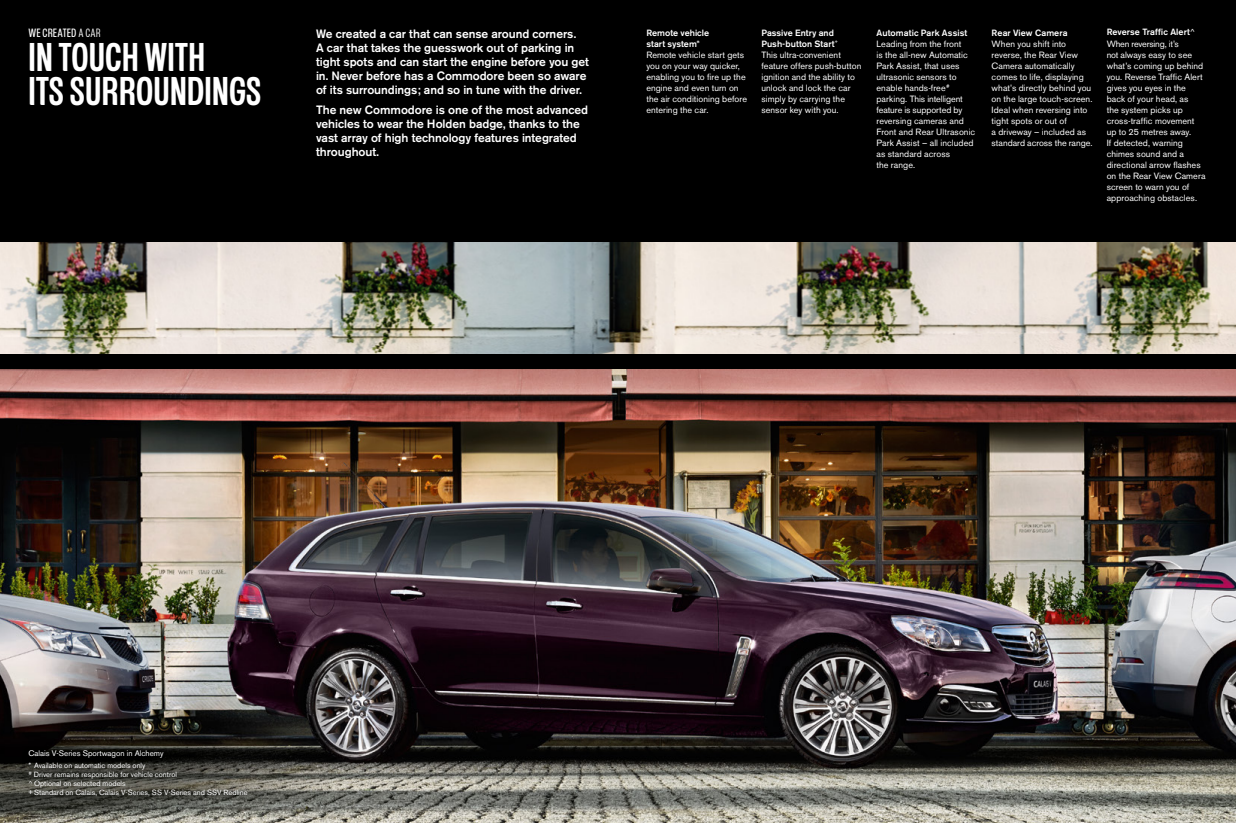
<style>
.page{position:relative;width:1236px;height:823px;background:#fff}
.page>*{position:absolute;margin:0;border:0;box-sizing:border-box;transform-origin:0 0}
.t1{font:40px/34px "Roary Headline";letter-spacing:.01em;color:#fff}
.t2{font:500 12px/14px "Akzidenz Grotesk BE";letter-spacing:-.005em;color:#fff}
.t3{font:500 12px "Roary";letter-spacing:.015em;color:#fff}
.t4{font:9px/11px "Akzidenz Grotesk BE";letter-spacing:.005em;color:#fff}
.t5{font:500 9px "Akzidenz Grotesk BE";letter-spacing:.005em;color:#fff}
.t6{font:8px "Akzidenz Grotesk BE";color:#fff}
.t7{font:7.5px/9px "Akzidenz Grotesk BE";color:#fff}
.s1{font-weight:300}
.s2{font-weight:500}
.s3{font-family:"GM Sans"}
</style>
<div class="page">
<img style="left:0;top:369px;width:1236px;height:453px">
<div style="left:23px;top:744px;width:230px;height:56px;background:#000;opacity:.5"></div>
<img style="left:0;top:241px;width:1236px;height:113px">
<div style="left:0;top:354px;width:1236px;height:15px;background:#000"></div>
<div style="left:0;top:0;width:1236px;height:241px;background:#000"></div>
<h2 class="t3" style="left:28px;top:27px;width:74px">WE CREATED <span class="s1">A CAR</span></h2>
<h1 class="t1" style="left:28px;top:41px;width:234px">IN TOUCH WITH<br>ITS SURROUNDINGS</h1>
<p class="t2" style="left:316px;top:27px;width:274px">We created a car that can sense around corners.<br>A car that takes the guesswork out of parking in tight spots and can start the engine before you get in. Never before has a Commodore been so aware of its surroundings; and so in tune with the driver.</p>
<h2 class="t2" style="left:316px;top:102px;width:274px">The new Commodore is one of the most advanced vehicles to wear the Holden badge, thanks to the vast array of high technology features integrated throughout.</h2>
<p class="t4" style="left:646px;top:27px;width:102px"><span class="s2">Remote vehicle<br>start system</span><span class="s3">*<br></span>Remote vehicle start gets you on your way quicker, enabling you to fire up the engine and even turn on the air conditioning before entering the car.</p>
<p class="t4" style="left:761px;top:27px;width:101px"><span class="s2">Passive Entry and<br>Push-button Start</span><sup>+<br></sup>This ultra-convenient feature offers push-button ignition and the ability to unlock and lock the car simply by carrying the sensor key with you.</p>
<p class="t5" style="left:876px;top:27px;width:92px">Automatic Park Assist</p>
<p class="t4" style="left:876px;top:38px;width:100px">Leading from the front<br>is the all-new Automatic<br>Park Assist, that uses ultrasonic sensors to enable hands-free<sup># </sup>parking. This intelligent feature is supported by reversing cameras and<br>Front and Rear Ultrasonic<br>Park Assist – all included as standard across<br>the range.</p>
<p class="t5" style="left:992px;top:27px;width:77px">Rear View Camera</p>
<p class="t4" style="left:992px;top:38px;width:102px">When you shift into reverse, the Rear View<br>Camera automatically comes to life, displaying what’s directly behind you on the large touch-screen.<br>Ideal when reversing into tight spots or out of<br>a driveway – included as standard across the range.</p>
<p class="t4" style="left:1107px;top:27px;width:100px"><span class="s2">Reverse Traffic Alert</span><span class="s3">^<br></span>When reversing, it’s<br>not always easy to see what’s coming up behind you. Reverse Traffic Alert gives you eyes in the back of your head, as<br>the system picks up cross-traffic movement up to 25 metres away.<br>If detected, warning chimes sound and a directional arrow flashes on the Rear View Camera screen to warn you of approaching obstacles.</p>
<p class="t6" style="left:28px;top:748px;width:137px">Calais V-Series Sportwagon in Alchemy</p>
<p class="t7" style="left:28px;top:760px;width:221px"><span class="s3">*</span> Available on automatic models only<br><sup>#</sup> Driver remains responsible for vehicle control<br><span class="s3">^</span> Optional on selected models<br><span class="s3">+</span> Standard on Calais, Calais V-Series, SS V-Series and SSV Redline</p>
</div>
